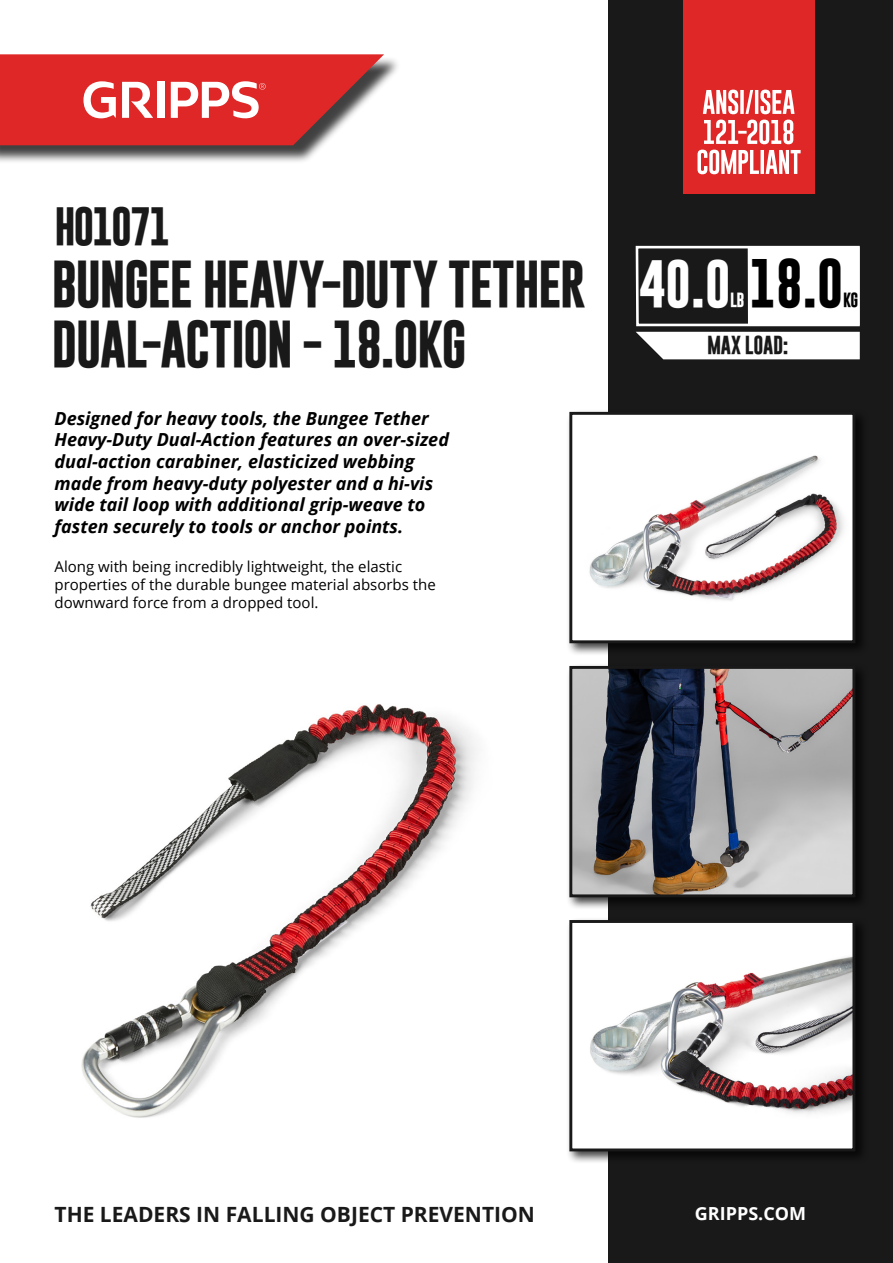
<style>
.page{position:relative;width:893px;height:1263px;background:#fff}
.page>*{position:absolute;margin:0;border:0;box-sizing:border-box;transform-origin:0 0}
.t1{font:700 48.3px "Gobold";color:#fff}
.t2{font:700 48px/60px "Gobold";letter-spacing:-.03em;color:#19191a}
.t3{font:700 39px "Gobold";letter-spacing:-.06em;color:#19191a}
.t4{font:700 21px "Open Sans";color:#19191a}
.t5{font:700 18.9px "Gobold";letter-spacing:-.015em;color:#19191a}
.t6{font:italic 700 18px/21.6px "Open Sans";color:#000}
.t7{font:700 18px "Open Sans";color:#fff}
.t8{font:15px/18px "Open Sans";color:#000}
.t9{font:700 14.85px "Gobold";color:#fff}
.t10{font:700 14.85px "Gobold";color:#000}
.s1{font-size:49.65px;color:#000}
</style>
<div class="page">
<div style="left:608px;top:0;width:285px;height:1263px;background:#19191a"></div>
<img style="left:81px;top:704px;width:396px;height:414px">
<div style="left:566px;top:917px;width:302px;height:248px;background:#000;opacity:.75"></div>
<img style="left:573px;top:924px;width:278px;height:223px">
<div style="left:569px;top:920px;width:286px;height:231px;border:3px solid #19191a"></div>
<div style="left:566px;top:409px;width:302px;height:248px;background:#000;opacity:.75"></div>
<img style="left:573px;top:416px;width:278px;height:223px">
<div style="left:569px;top:412px;width:286px;height:231px;border:3px solid #19191a"></div>
<div style="left:566px;top:663px;width:302px;height:248px;background:#000;opacity:.75"></div>
<img style="left:573px;top:670px;width:278px;height:223px">
<div style="left:569px;top:666px;width:286px;height:231px;border:3px solid #19191a"></div>
<div style="left:0;top:56px;width:401px;height:108px;background:#000;opacity:.75"></div>
<svg style="left:0;top:54px;width:384px;height:91px"></svg>
<svg style="left:635px;top:245px;width:225px;height:114px"></svg>
<div style="left:748px;top:247px;width:111px;height:78px;background:#fff"></div>
<div style="left:683px;top:0;width:132px;height:193px;background:#de2726"></div>
<svg style="left:697px;top:150px;width:104px;height:24px"></svg>
<svg style="left:704px;top:120px;width:89px;height:24px"></svg>
<svg style="left:703px;top:90px;width:91px;height:24px"></svg>
<h3 class="t3" style="left:55px;top:200px;width:117px">H01071</h3>
<h2 class="t2" style="left:52px;top:254px;width:536px">BUNGEE HEAVY-DUTY TETHER<br>DUAL-ACTION - 18.0KG</h2>
<p class="t6" style="left:55px;top:407px;width:396px">Designed for heavy tools, the Bungee Tether Heavy-Duty Dual-Action features an over-sized dual-action carabiner, elasticized webbing made from heavy-duty polyester and a hi-vis wide tail loop with additional grip-weave to fasten securely to tools or anchor points.</p>
<p class="t8" style="left:55px;top:557px;width:383px">Along with being incredibly lightweight, the elastic properties of the durable bungee material absorbs the downward force from a dropped tool.</p>
<h1 class="t1" style="left:639px;top:252px;width:206px">40.0 <span class="s1">18.0</span></h1>
<p class="t9" style="left:730px;top:290px;width:15px">LB</p>
<p class="t10" style="left:843px;top:290px;width:17px">KG</p>
<p class="t5" style="left:707px;top:332px;width:83px">MAX LOAD:</p>
<p class="t4" style="left:55px;top:1200px;width:482px">THE LEADERS IN FALLING OBJECT PREVENTION</p>
<p class="t7" style="left:695px;top:1201px;width:113px">GRIPPS.COM</p>
</div>
